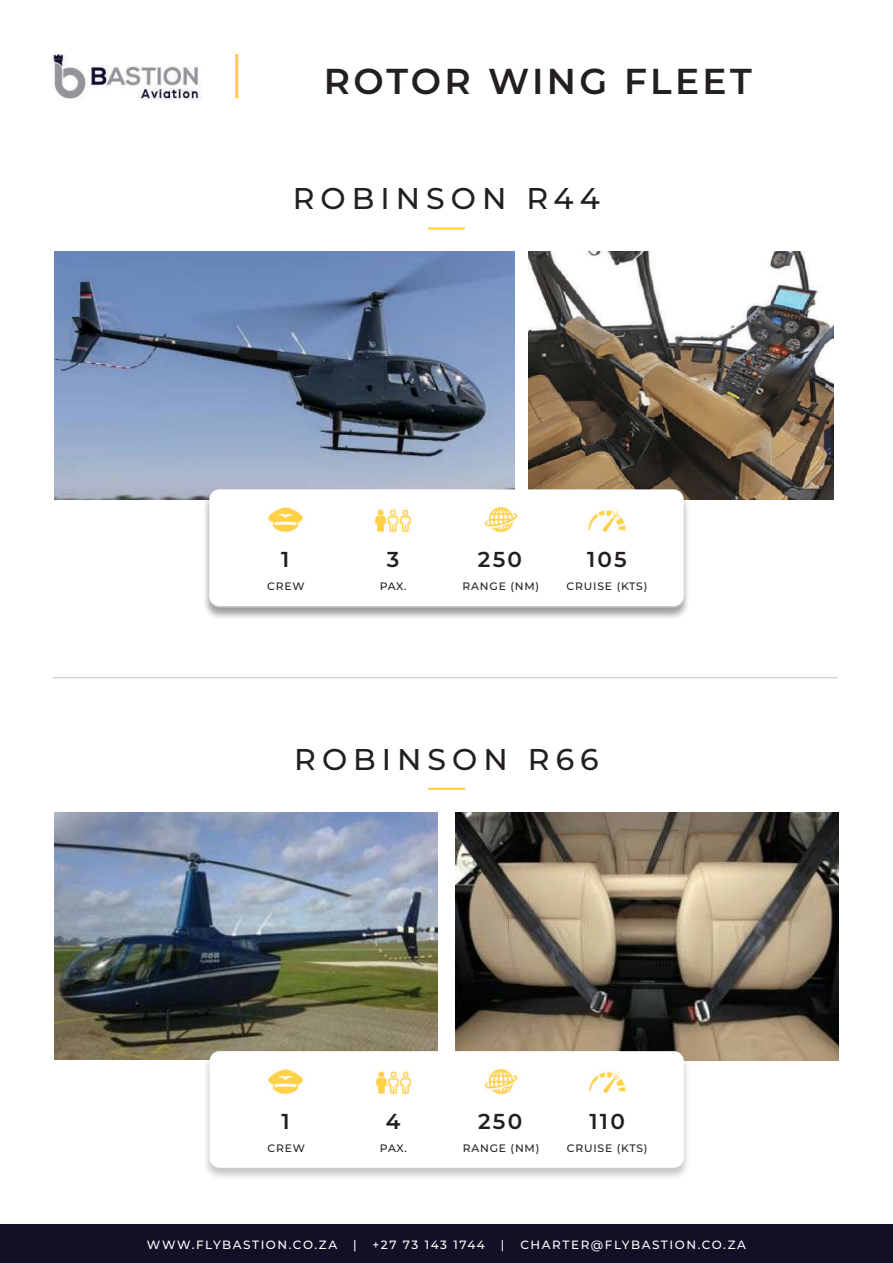
<style>
.page{position:relative;width:893px;height:1263px;background:#fff}
.page>*{position:absolute;margin:0;border:0;box-sizing:border-box;transform-origin:0 0}
.t1{font:600 36px "Montserrat";letter-spacing:.09em;color:#231f20}
.t2{font:500 30px "Montserrat";letter-spacing:.2em;color:#231f20}
.t3{font:600 21.6px "Montserrat";letter-spacing:.1em;color:#231f20}
.t4{font:500 12px "Montserrat";letter-spacing:.13em;color:#fff}
.t5{font:500 10.8px "Montserrat";letter-spacing:.075em;color:#231f20}
</style>
<div class="page">
<img style="left:51px;top:54px;width:150px;height:46px">
<div style="left:0;top:1224px;width:893px;height:39px;background:#121026"></div>
<img style="left:54px;top:252px;width:460px;height:247px">
<img style="left:528px;top:252px;width:305px;height:247px">
<hr style="left:53px;top:677px;width:785px;height:1px;background:#d1d2d4">
<div style="left:203px;top:490px;width:487px;height:129px;background:#231f20;opacity:.25"></div>
<div style="left:209px;top:489px;width:475px;height:117px;background:#fff;border-radius:10px"></div>
<img style="left:267px;top:507px;width:37px;height:26px">
<img style="left:588px;top:507px;width:38px;height:25px">
<img style="left:374px;top:508px;width:39px;height:24px">
<img style="left:484px;top:507px;width:34px;height:25px">
<hr style="left:235px;top:54px;width:3px;height:44px;background:#ffd245">
<hr style="left:428px;top:227px;width:37px;height:3px;background:#ffd245">
<img style="left:54px;top:812px;width:384px;height:248px">
<img style="left:456px;top:812px;width:382px;height:249px">
<div style="left:203px;top:1051px;width:487px;height:130px;background:#231f20;opacity:.25"></div>
<div style="left:210px;top:1051px;width:474px;height:117px;background:#fff;border-radius:10px"></div>
<img style="left:267px;top:1069px;width:37px;height:25px">
<img style="left:589px;top:1070px;width:37px;height:24px">
<img style="left:375px;top:1070px;width:37px;height:24px">
<img style="left:484px;top:1068px;width:34px;height:26px">
<hr style="left:428px;top:788px;width:37px;height:2px;background:#ffd245">
<h1 class="t1" style="left:324px;top:55px;width:430px">ROTOR WING FLEET</h1>
<h2 class="t2" style="left:293px;top:178px;width:308px">ROBINSON R44</h2>
<h3 class="t3" style="left:281px;top:544px;width:10px">1</h3>
<h3 class="t3" style="left:387px;top:544px;width:14px">3</h3>
<h3 class="t3" style="left:478px;top:544px;width:46px">250</h3>
<h3 class="t3" style="left:587px;top:544px;width:41px">105</h3>
<h3 class="t3" style="left:386px;top:546px;width:16px">4</h3>
<h3 class="t3" style="left:477px;top:546px;width:32px">90</h3>
<h3 class="t3" style="left:598px;top:546px;width:30px">93</h3>
<p class="t5" style="left:267px;top:579px;width:39px">CREW</p>
<p class="t5" style="left:380px;top:579px;width:28px">PAX.</p>
<p class="t5" style="left:463px;top:579px;width:78px">RANGE (NM)</p>
<p class="t5" style="left:567px;top:579px;width:82px">CRUISE (KTS)</p>
<p class="t5" style="left:267px;top:580px;width:39px">CREW</p>
<p class="t5" style="left:380px;top:580px;width:28px">PAX.</p>
<p class="t5" style="left:463px;top:580px;width:78px">RANGE (NM)</p>
<p class="t5" style="left:567px;top:580px;width:82px">CRUISE (KTS)</p>
<h2 class="t2" style="left:294px;top:738px;width:306px">ROBINSON R66</h2>
<h3 class="t3" style="left:281px;top:1106px;width:10px">1</h3>
<h3 class="t3" style="left:386px;top:1106px;width:16px">4</h3>
<h3 class="t3" style="left:478px;top:1106px;width:46px">250</h3>
<h3 class="t3" style="left:590px;top:1106px;width:37px">110</h3>
<p class="t5" style="left:267px;top:1140px;width:39px">CREW</p>
<p class="t5" style="left:380px;top:1140px;width:28px">PAX.</p>
<p class="t5" style="left:463px;top:1140px;width:78px">RANGE (NM)</p>
<p class="t5" style="left:567px;top:1140px;width:82px">CRUISE (KTS)</p>
<p class="t4" style="left:147px;top:1236px;width:192px">WWW.FLYBASTION.CO.ZA</p>
<p class="t4" style="left:353px;top:1236px;width:5px">|</p>
<p class="t4" style="left:373px;top:1236px;width:114px">+27 73 143 1744</p>
<p class="t4" style="left:501px;top:1236px;width:5px">|</p>
<p class="t4" style="left:520px;top:1236px;width:227px">CHARTER@FLYBASTION.CO.ZA</p>
</div>
